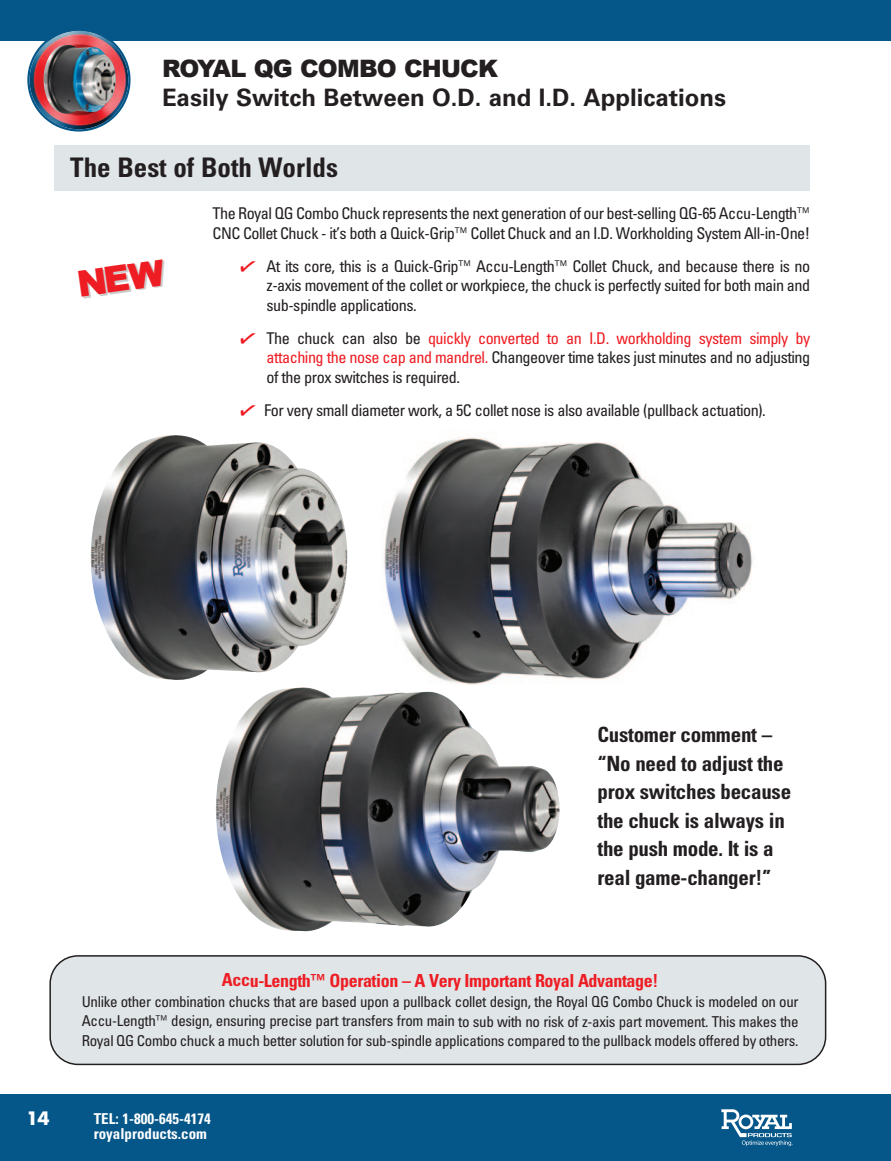
<style>
.page{position:relative;width:891px;height:1161px;background:#fff}
.page>*{position:absolute;margin:0;border:0;box-sizing:border-box;transform-origin:0 0}
.t1{font:700 condensed 27px "Univers LT Pro";color:#231f20}
.t2{font:700 24px "Univers LT Pro 65";color:#231f20}
.t3{font:900 24px "Arial";letter-spacing:-.035em;color:#231f20}
.t4{font:700 condensed 21px/28.5px "Univers LT Pro";letter-spacing:-.015em;color:#231f20}
.t5{font:700 condensed 18px "Univers LT Pro";letter-spacing:-.025em;color:#ee1d23}
.t6{font:700 18px "Futura";color:#fff}
.t7{font:condensed 16.2px/19.8px "Univers LT Pro";letter-spacing:-.03em;color:#231f20;text-align:justify}
.t8{font:condensed 15px/19.5px "Univers LT Pro";letter-spacing:-.025em;color:#231f20;text-align:justify}
.t9{font:700 condensed 15px/15px "Univers LT Pro";color:#fff}
.s1{font-family:"Zapf Essentials Markers";font-stretch:normal;color:#ee1d23}
.s2{color:#ee1d23}
</style>
<div class="page">
<div style="left:0;top:1094px;width:891px;height:67px;background:#055689"></div>
<div style="left:0;top:0;width:891px;height:40px;background:#055689"></div>
<svg style="left:721px;top:1109px;width:72px;height:37px"></svg>
<img style="left:27px;top:30px;width:104px;height:102px">
<img style="left:43px;top:45px;width:73px;height:69px">
<div style="left:54px;top:146px;width:756px;height:45px;background:#e0e5e8"></div>
<img style="left:90px;top:435px;width:258px;height:245px">
<img style="left:382px;top:437px;width:371px;height:248px">
<img style="left:216px;top:687px;width:344px;height:245px">
<div style="left:49px;top:955px;width:777px;height:110px;background:#e0e5e8"></div>
<h2 class="t3" style="left:162px;top:51px;width:338px">ROYAL QG COMBO CHUCK</h2>
<h2 class="t2" style="left:162px;top:89px;width:566px">Easily Switch Between O.D. and I.D. Applications</h2>
<h1 class="t1" style="left:70px;top:158px;width:269px">The Best of Both Worlds</h1>
<p class="t7" style="left:213px;top:205px;width:599px">The Royal QG Combo Chuck represents the next generation of our best-selling QG-65 Accu-Length™<br>CNC Collet Chuck - it’s both a Quick-Grip™ Collet Chuck and an I.D. Workholding System All-in-One!</p>
<p class="t7" style="left:267px;top:258px;width:545px;text-indent:-27px"><span class="s1">S</span> At its core, this is a Quick-Grip™ Accu-Length™ Collet Chuck, and because there is no z-axis movement of the collet or workpiece, the chuck is perfectly suited for both main and sub-spindle applications.</p>
<p class="t7" style="left:267px;top:329px;width:545px;text-indent:-27px"><span class="s1">S</span> The chuck can also be <span class="s2">quickly converted to an I.D. workholding system simply by attaching the nose cap and mandrel.</span> Changeover time takes just minutes and no adjusting of the prox switches is required.</p>
<p class="t7" style="left:240px;top:401px;width:528px"><span class="s1">S</span> For very small diameter work, a 5C collet nose is also available (pullback actuation).</p>
<p class="t4" style="left:598px;top:723px;width:195px">Customer comment – “No need to adjust the prox switches because the chuck is always in the push mode. It is a real game-changer!”</p>
<p class="t6" style="left:26px;top:1106px;width:25px">14</p>
<p class="t5" style="left:222px;top:974px;width:438px">Accu-Length™ Operation – A Very Important Royal Advantage!</p>
<p class="t8" style="left:82px;top:993px;width:718px">Unlike other combination chucks that are based upon a pullback collet design, the Royal QG Combo Chuck is modeled on our Accu-Length™ design, ensuring precise part transfers from main to sub with no risk of z-axis part movement. This makes the Royal QG Combo chuck a much better solution for sub-spindle applications compared to the pullback models offered by others.</p>
<p class="t9" style="left:94px;top:1112px;width:118px">TEL: 1-800-645-4174 royalproducts.com</p>
</div>
